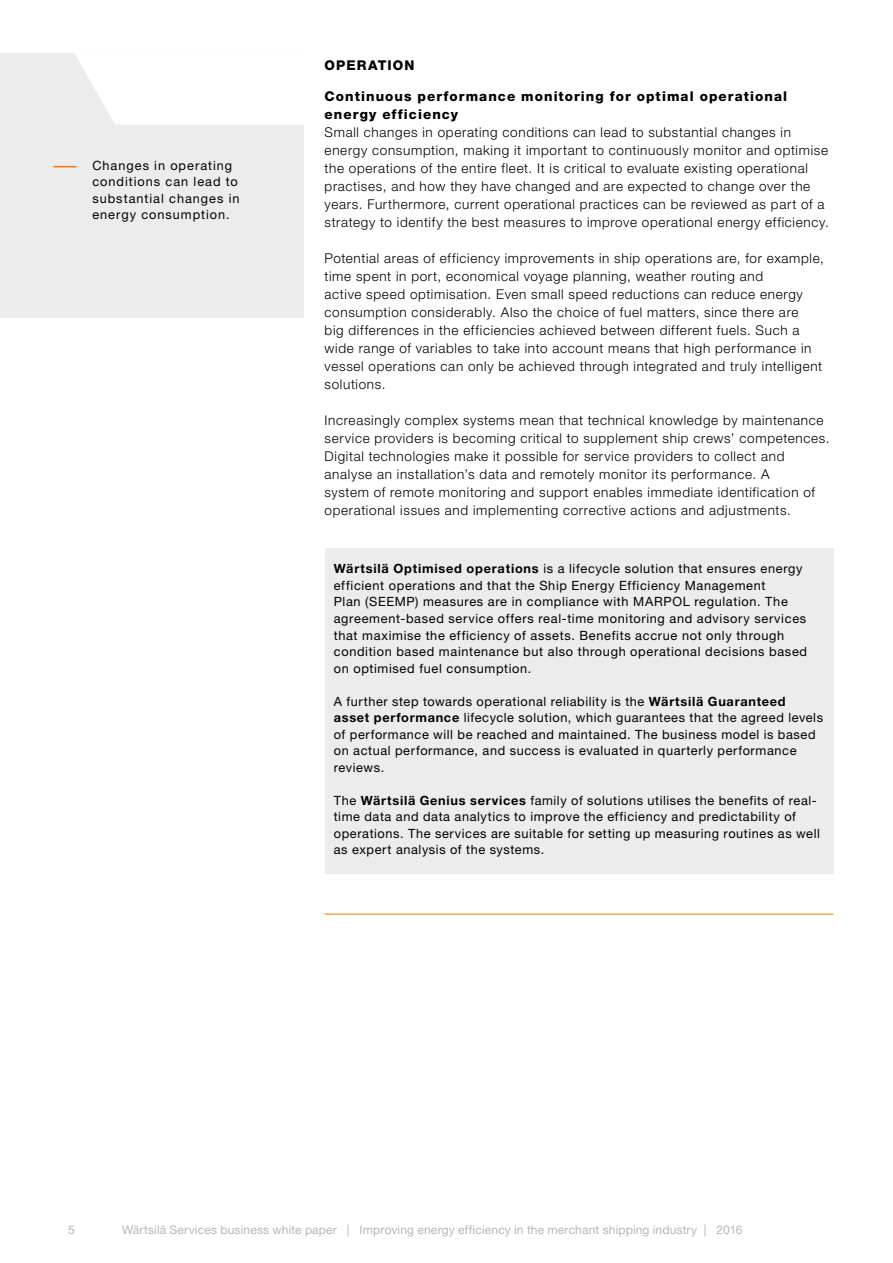
<style>
.page{position:relative;width:893px;height:1263px;background:#fff}
.page>*{position:absolute;margin:0;border:0;box-sizing:border-box;transform-origin:0 0}
.t1{font:300 13.5px/18px "Helvetica Neue";letter-spacing:.05em;color:#000}
.t2{font:800 13.5px/18px "Helvetica Neue";letter-spacing:.08em;color:#000}
.t3{font:12.75px/16.5px "Helvetica Neue";letter-spacing:.05em;color:#000}
.t4{font:12.75px/16.5px "Helvetica Neue LT Std";letter-spacing:.075em;color:#000}
.t5{font:12px "Helvetica Neue";letter-spacing:.015em;color:#b6b7b8}
.s1{font-family:"Helvetica Neue CE";font-weight:700}
.s2{font-weight:700}
</style>
<div class="page">
<hr style="left:325px;top:914px;width:508px;height:1px;background:#ef7c00">
<div style="left:325px;top:548px;width:508px;height:325px;background:#ececed"></div>
<div style="left:0;top:53px;width:303px;height:265px;background:#ececed"></div>
<svg style="left:75px;top:53px;width:228px;height:71px;background:#fdfdfd"></svg>
<svg style="left:54px;top:166px;width:22px;height:1px"></svg>
<p class="t4" style="left:92px;top:157px;width:149px">Changes in operating conditions can lead to substantial changes in energy consumption.</p>
<p class="t2" style="left:325px;top:56px;width:91px">OPERATION</p>
<p class="t2" style="left:325px;top:87px;width:464px">Continuous performance monitoring for optimal operational energy efficiency</p>
<p class="t1" style="left:325px;top:123px;width:506px">Small changes in operating conditions can lead to substantial changes in energy consumption, making it important to continuously monitor and optimise the operations of the entire fleet. It is critical to evaluate existing operational practises, and how they have changed and are expected to change over the years. Furthermore, current operational practices can be reviewed as part of a strategy to identify the best measures to improve operational energy efficiency.</p>
<p class="t1" style="left:325px;top:249px;width:501px">Potential areas of efficiency improvements in ship operations are, for example, time spent in port, economical voyage planning, weather routing and<br>active speed optimisation. Even small speed reductions can reduce energy consumption considerably. Also the choice of fuel matters, since there are<br>big differences in the efficiencies achieved between different fuels. Such a wide range of variables to take into account means that high performance in vessel operations can only be achieved through integrated and truly intelligent solutions.</p>
<p class="t1" style="left:325px;top:410px;width:507px">Increasingly complex systems mean that technical knowledge by maintenance service providers is becoming critical to supplement ship crews’ competences.<br>Digital technologies make it possible for service providers to collect and analyse an installation’s data and remotely monitor its performance. A<br>system of remote monitoring and support enables immediate identification of operational issues and implementing corrective actions and adjustments.</p>
<p class="t3" style="left:334px;top:560px;width:475px"><span class="s1">Wärtsilä Optimised operations</span> is a lifecycle solution that ensures energy efficient operations and that the Ship Energy Efficiency Management<br>Plan (SEEMP) measures are in compliance with MARPOL regulation. The agreement-based service offers real-time monitoring and advisory services that maximise the efficiency of assets. Benefits accrue not only through condition based maintenance but also through operational decisions based on optimised fuel consumption.</p>
<p class="t3" style="left:334px;top:692px;width:491px">A further step towards operational reliability is the <span class="s1">Wärtsilä Guaranteed asset performance</span> lifecycle solution, which guarantees that the agreed levels of performance will be reached and maintained. The business model is based on actual performance, and success is evaluated in quarterly performance reviews.</p>
<p class="t3" style="left:334px;top:791px;width:488px">The <span class="s2">Wärtsilä Genius services</span> family of solutions utilises the benefits of real&shy;time data and data analytics to improve the efficiency and predictability of operations. The services are suitable for setting up measuring routines as well as expert analysis of the systems.</p>
<p class="t5" style="left:68px;top:1222px;width:8px">5</p>
<p class="t5" style="left:122px;top:1222px;width:622px">Wärtsilä Services business white paper | Improving energy efficiency in the merchant shipping industry | 2016</p>
</div>
